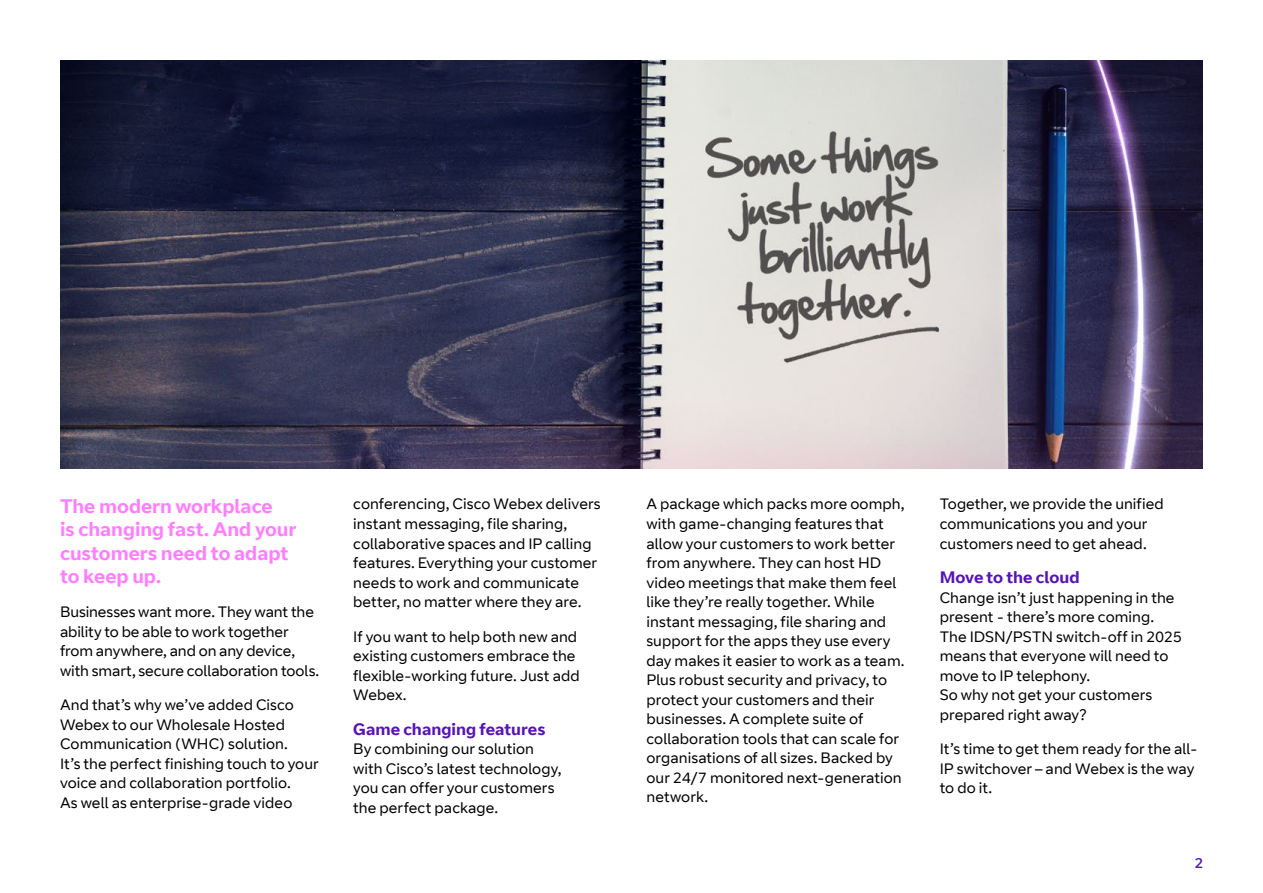
<style>
.page{position:relative;width:1263px;height:893px;background:#fff}
.page>*{position:absolute;margin:0;border:0;box-sizing:border-box;transform-origin:0 0}
.t1{font:700 19.5px/23.4px "BT Curve";letter-spacing:-.005em;color:#ff80ff}
.t2{font:700 16.5px "BT Curve";color:#5514b4}
.t3{font:15px/19.5px "BT Curve";letter-spacing:.005em;color:#000}
.t4{font:14.25px "BT Curve Headline";color:#5514b4}
</style>
<div class="page">
<img style="left:60px;top:60px;width:1143px;height:409px">
<h1 class="t1" style="left:60px;top:495px;width:238px">The modern workplace<br>is changing fast. And your customers need to adapt to keep up.</h1>
<p class="t3" style="left:60px;top:603px;width:261px">Businesses want more. They want the ability to be able to work together from anywhere, and on any device, with smart, secure collaboration tools.</p>
<p class="t3" style="left:60px;top:696px;width:260px">And that’s why we’ve added Cisco Webex to our Wholesale Hosted Communication (WHC) solution.<br>It’s the perfect finishing touch to your voice and collaboration portfolio.<br>As well as enterprise-grade video</p>
<p class="t3" style="left:353px;top:495px;width:249px">conferencing, Cisco Webex delivers instant messaging, file sharing, collaborative spaces and IP calling features. Everything your customer needs to work and communicate better, no matter where they are.</p>
<p class="t3" style="left:353px;top:627px;width:228px">If you want to help both new and existing customers embrace the flexible-working future. Just add<br>Webex.</p>
<p class="t2" style="left:353px;top:719px;width:194px">Game changing features</p>
<p class="t3" style="left:353px;top:740px;width:210px">By combining our solution with Cisco’s latest technology, you can offer your customers the perfect package.</p>
<p class="t3" style="left:646px;top:495px;width:260px">A package which packs more oomph, with game-changing features that allow your customers to work better from anywhere. They can host HD video meetings that make them feel like they’re really together. While instant messaging, file sharing and support for the apps they use every day makes it easier to work as a team.<br>Plus robust security and privacy, to protect your customers and their businesses. A complete suite of collaboration tools that can scale for organisations of all sizes. Backed by our 24/7 monitored next-generation network.</p>
<p class="t3" style="left:940px;top:495px;width:226px">Together, we provide the unified communications you and your customers need to get ahead.</p>
<p class="t2" style="left:940px;top:567px;width:141px">Move to the cloud</p>
<p class="t3" style="left:940px;top:588px;width:244px">Change isn’t just happening in the present - there’s more coming.<br>The IDSN/PSTN switch-off in 2025 means that everyone will need to move to IP telephony.<br>So why not get your customers prepared right away?</p>
<p class="t3" style="left:940px;top:740px;width:259px">It’s time to get them ready for the all-<br>IP switchover – and Webex is the way to do it.</p>
<p class="t4" style="left:1195px;top:855px;width:9px">2</p>
</div>
